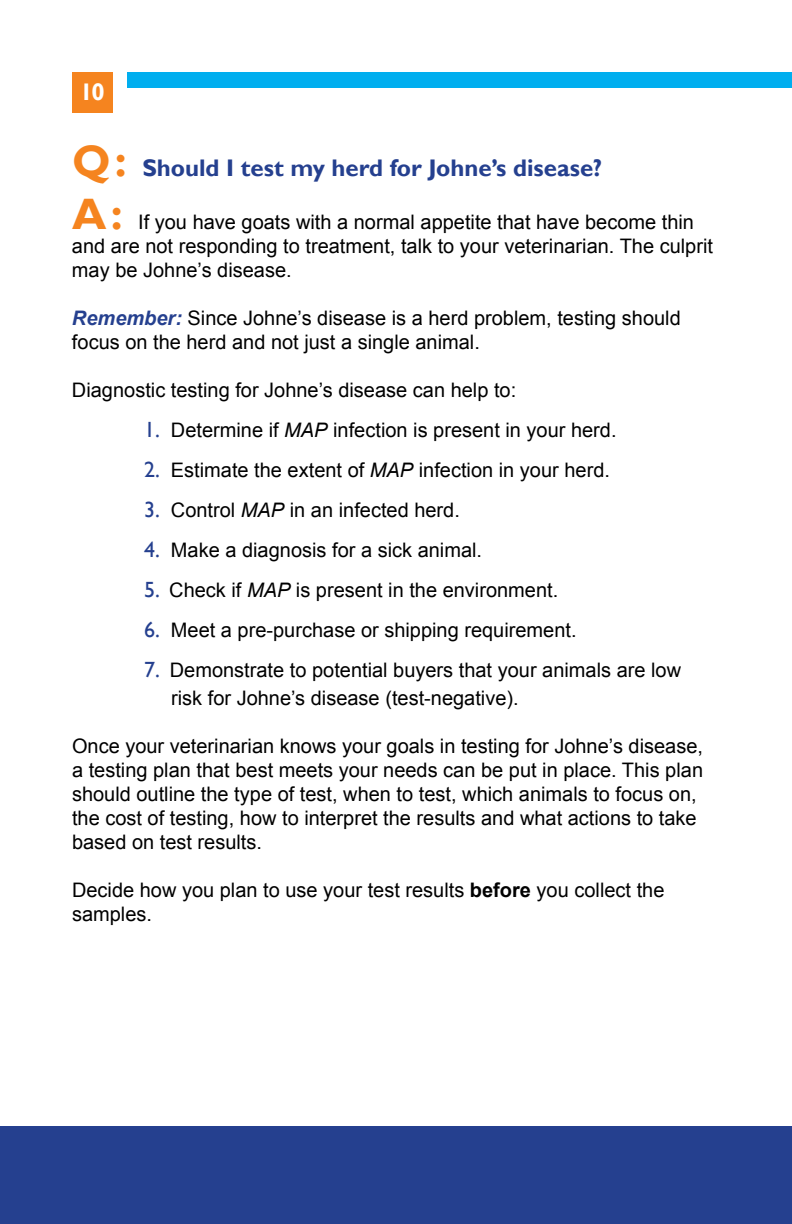
<style>
.page{position:relative;width:792px;height:1224px;background:#fff}
.page>*{position:absolute;margin:0;border:0;box-sizing:border-box;transform-origin:0 0}
.t1{font:700 24px "Gill Sans";color:#25408f}
.t2{font:700 24px "Gill Sans";color:#fff}
.t3{font:20px/24px "Arial";color:#000}
.s1{font-size:44px;color:#f5841f}
.s2{font-family:"Gill Sans";font-weight:700;font-size:44px;color:#f5841f}
.s3{font-weight:700;font-style:italic;color:#25408f}
.s4{font-family:"Gill Sans";font-size:22px;color:#25408f}
.s5{font-style:italic}
.s6{font-weight:700}
</style>
<div class="page">
<div style="left:0;top:1126px;width:792px;height:98px;background:#25408f"></div>
<div style="left:128px;top:72px;width:664px;height:16px;background:#00aeef"></div>
<div style="left:72px;top:72px;width:41px;height:41px;background:#f5841f"></div>
<p class="t2" style="left:80px;top:78px;width:26px">10</p>
<p class="t1" style="left:72px;top:154px;width:532px"><span class="s1">Q:</span> Should I test my herd for Johne’s disease?</p>
<p class="t3" style="left:72px;top:210px;width:643px"><span class="s2">A:</span> If you have goats with a normal appetite that have become thin and are not responding to treatment, talk to your veterinarian. The culprit may be Johne’s disease.</p>
<p class="t3" style="left:72px;top:306px;width:610px"><span class="s3">Remember:</span> Since Johne’s disease is a herd problem, testing should focus on the herd and not just a single animal.</p>
<p class="t3" style="left:72px;top:378px;width:446px">Diagnostic testing for Johne’s disease can help to:</p>
<p class="t3" style="left:144px;top:418px;width:474px"><span class="s4">1.</span> Determine if <span class="s5">MAP</span> infection is present in your herd.</p>
<p class="t3" style="left:144px;top:458px;width:468px"><span class="s4">2.</span> Estimate the extent of <span class="s5">MAP</span> infection in your herd.</p>
<p class="t3" style="left:144px;top:498px;width:317px"><span class="s4">3.</span> Control <span class="s5">MAP</span> in an infected herd.</p>
<p class="t3" style="left:144px;top:538px;width:340px"><span class="s4">4.</span> Make a diagnosis for a sick animal.</p>
<p class="t3" style="left:144px;top:578px;width:416px"><span class="s4">5.</span> Check if <span class="s5">MAP</span> is present in the environment.</p>
<p class="t3" style="left:144px;top:618px;width:434px"><span class="s4">6.</span> Meet a pre-purchase or shipping requirement.</p>
<p class="t3" style="left:171px;top:656px;width:511px;line-height:28px;text-indent:-27px"><span class="s4">7.</span> Demonstrate to potential buyers that your animals are low risk for Johne’s disease (test-negative).</p>
<p class="t3" style="left:72px;top:734px;width:633px">Once your veterinarian knows your goals in testing for Johne’s disease, a testing plan that best meets your needs can be put in place. This plan should outline the type of test, when to test, which animals to focus on, the cost of testing, how to interpret the results and what actions to take based on test results.</p>
<p class="t3" style="left:72px;top:878px;width:594px">Decide how you plan to use your test results <span class="s6">before</span> you collect the samples.</p>
</div>
